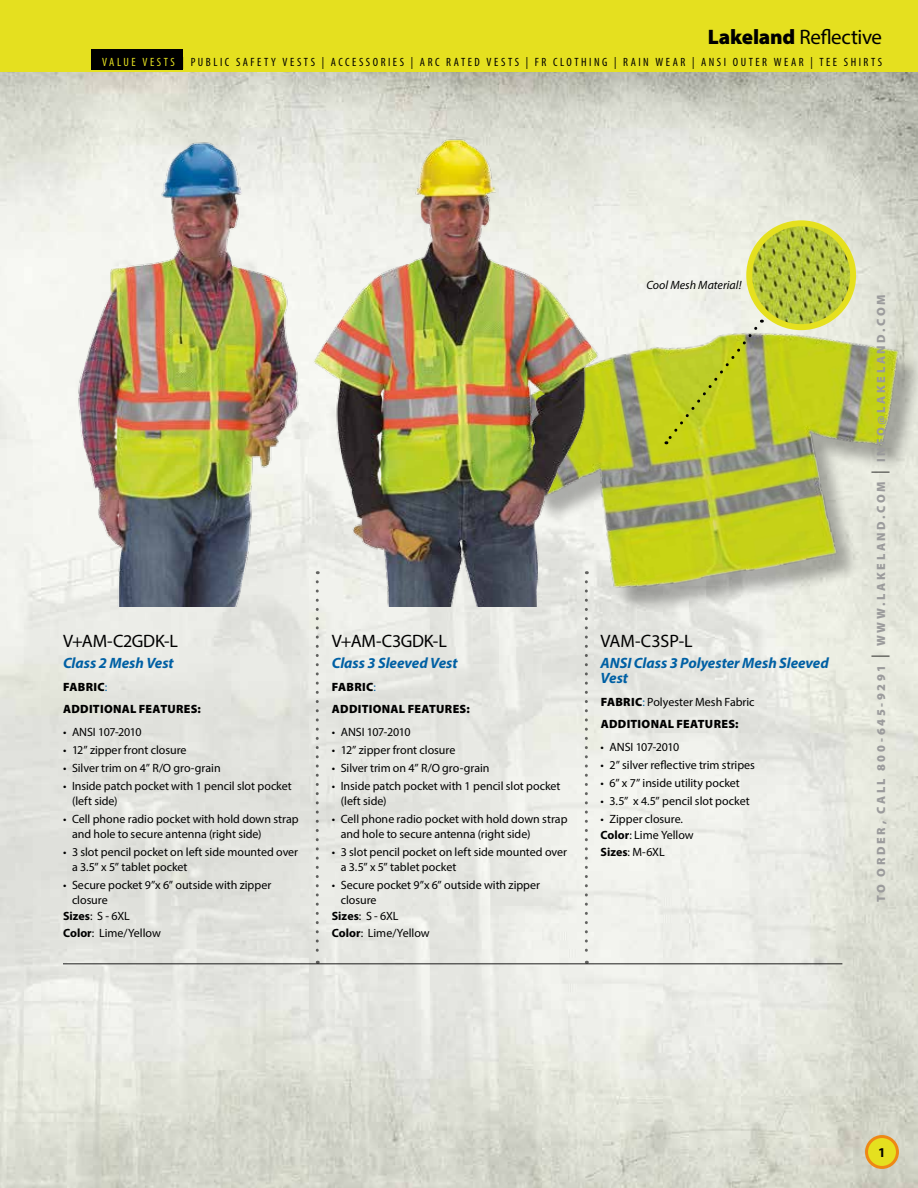
<style>
.page{position:relative;width:918px;height:1188px;background:#fff}
.page>*{position:absolute;margin:0;border:0;box-sizing:border-box;transform-origin:0 0}
.t1{font:21px "Myriad Pro";letter-spacing:-.015em;color:#000}
.t2{font:18px "Myriad Pro";letter-spacing:-.015em;color:#000}
.t3{font:italic 700 15px/15px "Myriad Pro";letter-spacing:-.005em;color:#0060a4}
.t4{font:700 13.5px "Myriad Pro";color:#000}
.t5{font:12px/15px "Myriad Pro";letter-spacing:-.005em;color:#000}
.t6{font:condensed 12px "Myriad Pro";letter-spacing:.21em;color:#000}
.t7{font:900 12px/22.5px "Myriad Pro";letter-spacing:.025em;color:#000}
.t8{font:900 12px "Myriad Pro";letter-spacing:.22em;color:#9b9b9c}
.t9{font:italic 12px "Myriad Pro";color:#000}
.s1{font-weight:900}
.s2{color:#e5e01f}
.s3{font-weight:400;color:#0060a4}
.s4{font-weight:700}
.s5{font-weight:400}
.s6{font-weight:300;font-size:18px;color:#000}
</style>
<div class="page">
<img style="left:0;top:72px;width:918px;height:1116px">
<svg style="left:316px;top:607px;width:3px;height:356px"></svg>
<svg style="left:585px;top:629px;width:3px;height:334px"></svg>
<hr style="left:63px;top:963px;width:779px;height:1px;background:#000">
<img style="left:478px;top:295px;width:440px;height:334px">
<img style="left:74px;top:138px;width:229px;height:469px">
<img style="left:303px;top:131px;width:298px;height:476px">
<img style="left:749px;top:223px;width:104px;height:104px;border-radius:52px">
<div style="left:746px;top:220px;width:110px;height:110px;border:6px solid #e5e01f;border-radius:50%"></div>
<svg style="left:665px;top:320px;width:97px;height:124px;background:#c2cc4d"></svg>
<svg style="left:0;top:72px;width:18px;height:27px"></svg>
<div style="left:0;top:0;width:918px;height:72px;background:#e5e01f"></div>
<div style="left:92px;top:49px;width:91px;height:21px;background:#000"></div>
<div style="left:867px;top:1137px;width:30px;height:30px;background:#e5e01f;border-radius:50%"></div>
<div style="left:865px;top:1135px;width:34px;height:34px;border:3px solid #ee8715;border-radius:50%"></div>
<h1 class="t1" style="left:708px;top:24px;width:176px"><span class="s1">Lakeland</span> Reflective</h1>
<p class="t6" style="left:102px;top:55px;width:782px"><span class="s2">VALUE VESTS</span> | PUBLIC SAFETY VESTS | ACCESSORIES | ARC RATED VESTS | FR CLOTHING | RAIN WEAR | ANSI OUTER WEAR | TEE SHIRTS</p>
<p class="t9" style="left:646px;top:278px;width:97px">Cool Mesh Material!</p>
<h2 class="t2" style="left:63px;top:630px;width:117px">V+AM-C2GDK-L</h2>
<p class="t3" style="left:63px;top:655px;width:112px">Class 2 Mesh Vest</p>
<p class="t7" style="left:63px;top:675px;width:139px">FABRIC<span class="s3">:<br></span>ADDITIONAL FEATURES:</p>
<p class="t5" style="left:63px;top:724px;width:80px">• ANSI 107-2010</p>
<p class="t5" style="left:63px;top:742px;width:125px">• 12” zipper front closure</p>
<p class="t5" style="left:63px;top:760px;width:159px">• Silver trim on 4” R/O gro-grain</p>
<p class="t5" style="left:72px;top:778px;width:221px;text-indent:-9px">• Inside patch pocket with 1 pencil slot pocket (left side)</p>
<p class="t5" style="left:72px;top:811px;width:228px;text-indent:-9px">• Cell phone radio pocket with hold down strap and hole to secure antenna (right side)</p>
<p class="t5" style="left:72px;top:844px;width:228px;text-indent:-9px">• 3 slot pencil pocket on left side mounted over a 3.5” x 5” tablet pocket</p>
<p class="t5" style="left:72px;top:877px;width:201px;text-indent:-9px">• Secure pocket 9”x 6” outside with zipper closure</p>
<p class="t5" style="left:63px;top:908px;width:99px;line-height:16.5px"><span class="s4">Sizes</span>: S - 6XL<br><span class="s4">Color</span>: Lime/Yellow</p>
<h2 class="t2" style="left:332px;top:630px;width:117px">V+AM-C3GDK-L</h2>
<p class="t3" style="left:332px;top:655px;width:127px">Class 3 Sleeved Vest</p>
<p class="t7" style="left:332px;top:675px;width:139px">FABRIC<span class="s3">:<br></span>ADDITIONAL FEATURES:</p>
<p class="t5" style="left:332px;top:724px;width:80px">• ANSI 107-2010</p>
<p class="t5" style="left:332px;top:742px;width:125px">• 12” zipper front closure</p>
<p class="t5" style="left:332px;top:760px;width:159px">• Silver trim on 4” R/O gro-grain</p>
<p class="t5" style="left:341px;top:778px;width:221px;text-indent:-9px">• Inside patch pocket with 1 pencil slot pocket (left side)</p>
<p class="t5" style="left:341px;top:811px;width:228px;text-indent:-9px">• Cell phone radio pocket with hold down strap and hole to secure antenna (right side)</p>
<p class="t5" style="left:341px;top:844px;width:228px;text-indent:-9px">• 3 slot pencil pocket on left side mounted over a 3.5” x 5” tablet pocket</p>
<p class="t5" style="left:341px;top:877px;width:201px;text-indent:-9px">• Secure pocket 9”x 6” outside with zipper closure</p>
<p class="t5" style="left:332px;top:908px;width:99px;line-height:16.5px"><span class="s4">Sizes</span>: S - 6XL<br><span class="s4">Color</span>: Lime/Yellow</p>
<h2 class="t2" style="left:601px;top:630px;width:94px">VAM-C3SP-L</h2>
<p class="t3" style="left:601px;top:655px;width:230px">ANSI Class 3 Polyester Mesh Sleeved<br>Vest</p>
<p class="t7" style="left:601px;top:690px;width:155px">FABRIC<span class="s3">:</span> <span class="s5">Polyester Mesh Fabric<br></span>ADDITIONAL FEATURES:</p>
<p class="t5" style="left:601px;top:739px;width:80px">• ANSI 107-2010</p>
<p class="t5" style="left:601px;top:757px;width:156px">• 2” silver reflective trim stripes</p>
<p class="t5" style="left:601px;top:775px;width:141px">• 6” x 7” inside utility pocket</p>
<p class="t5" style="left:601px;top:793px;width:151px">• 3.5” x 4.5” pencil slot pocket</p>
<p class="t5" style="left:601px;top:810px;width:95px;line-height:16.5px">• Zipper closure.<br><span class="s4">Color</span>: Lime Yellow<br><span class="s4">Sizes</span>: M-6XL</p>
<p class="t8" style="left:873px;top:902px;width:609px;rotate:-90deg">TO ORDER, CALL 800-645-9291 <span class="s6">|</span> WWW.LAKELAND.COM <span class="s6">|</span> INFO@LAKELAND.COM</p>
<p class="t4" style="left:878px;top:1144px;width:9px">1</p>
</div>
